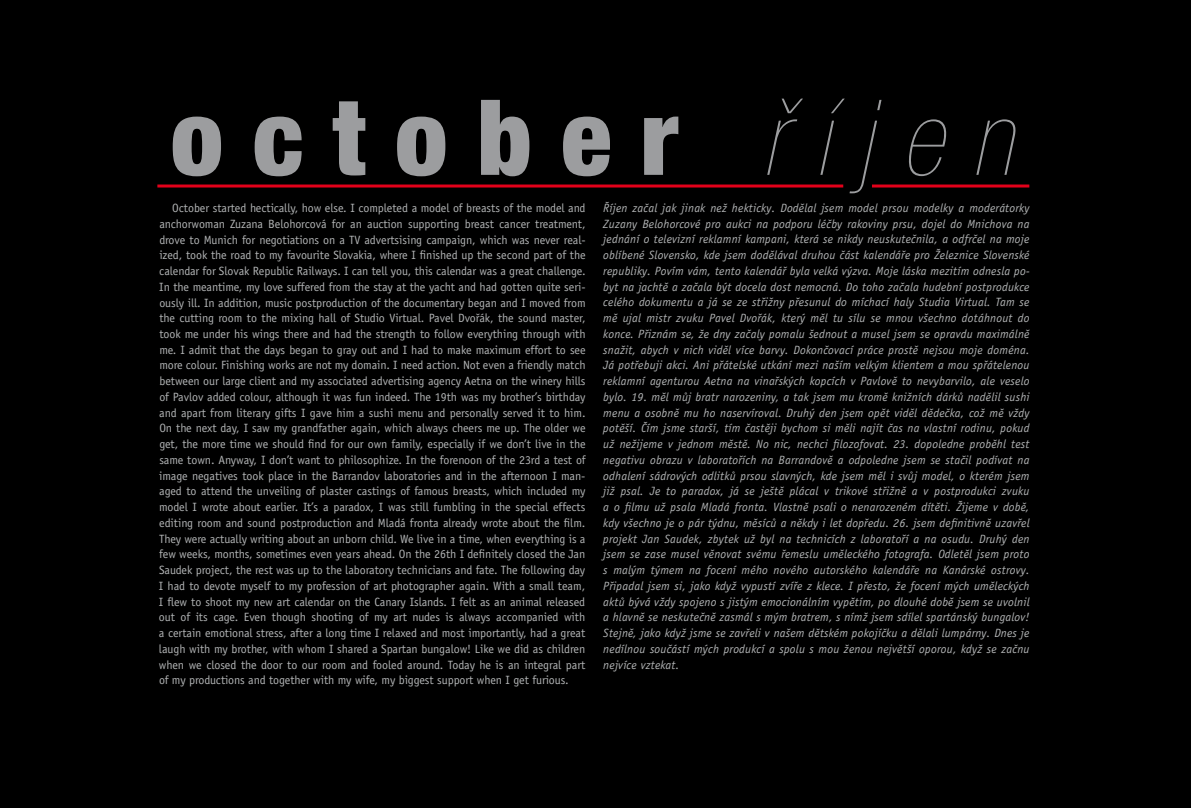
<style>
.page{position:relative;width:1191px;height:808px;background:#000}
.page>*{position:absolute;margin:0;border:0;box-sizing:border-box;transform-origin:0 0}
.t1{font:900 condensed 105px "Helvetica Neue CE";letter-spacing:.28em;color:#9c9d9f}
.t2{font:12px/15.8px "Officina Sans CE";letter-spacing:-.005em;color:#b1b3b4;text-align:justify}
.t3{font:italic 12px/15.8px "Officina Sans CE";letter-spacing:.015em;color:#b1b3b4;text-align:justify}
.s1{font-style:italic}
</style>
<div class="page">
<hr style="left:157px;top:184px;width:686px;height:3px;background:#e2001a">
<hr style="left:872px;top:184px;width:157px;height:3px;background:#e2001a">
<h1 class="t1" style="left:171px;top:78px;width:842px">october <span class="s1">říjen</span></h1>
<p class="t2" style="left:159px;top:200px;width:428px;text-indent:13px">October started hectically, how else. I completed a model of breasts of the model and anchorwoman Zuzana Belohorcová for an auction supporting breast cancer treatment, drove to Munich for negotiations on a TV advertsising campaign, which was never real&shy;ized, took the road to my favourite Slovakia, where I finished up the second part of the calendar for Slovak Republic Railways. I can tell you, this calendar was a great challenge.<br>In the meantime, my love suffered from the stay at the yacht and had gotten quite seri&shy;ously ill. In addition, music postproduction of the documentary began and I moved from the cutting room to the mixing hall of Studio Virtual. Pavel Dvořák, the sound master, took me under his wings there and had the strength to follow everything through with me. I admit that the days began to gray out and I had to make maximum effort to see more colour. Finishing works are not my domain. I need action. Not even a friendly match between our large client and my associated advertising agency Aetna on the winery hills of Pavlov added colour, although it was fun indeed. The 19th was my brother’s birthday and apart from literary gifts I gave him a sushi menu and personally served it to him.<br>On the next day, I saw my grandfather again, which always cheers me up. The older we get, the more time we should find for our own family, especially if we don’t live in the same town. Anyway, I don’t want to philosophize. In the forenoon of the 23rd a test of image negatives took place in the Barrandov laboratories and in the afternoon I man&shy;aged to attend the unveiling of plaster castings of famous breasts, which included my model I wrote about earlier. It’s a paradox, I was still fumbling in the special effects editing room and sound postproduction and Mladá fronta already wrote about the film.<br>They were actually writing about an unborn child. We live in a time, when everything is a few weeks, months, sometimes even years ahead. On the 26th I definitely closed the Jan Saudek project, the rest was up to the laboratory technicians and fate. The following day I had to devote myself to my profession of art photographer again. With a small team, I flew to shoot my new art calendar on the Canary Islands. I felt as an animal released out of its cage. Even though shooting of my art nudes is always accompanied with a certain emotional stress, after a long time I relaxed and most importantly, had a great laugh with my brother, with whom I shared a Spartan bungalow! Like we did as children when we closed the door to our room and fooled around. Today he is an integral part of my productions and together with my wife, my biggest support when I get furious.</p>
<p class="t3" style="left:603px;top:200px;width:428px">Říjen začal jak jinak než hekticky. Dodělal jsem model prsou modelky a moderátorky Zuzany Belohorcové pro aukci na podporu léčby rakoviny prsu, dojel do Mnichova na jednání o televizní reklamní kampani, která se nikdy neuskutečnila, a odfrčel na moje oblíbené Slovensko, kde jsem dodělával druhou část kalendáře pro Železnice Slovenské republiky. Povím vám, tento kalendář byla velká výzva. Moje láska mezitím odnesla po&shy;byt na jachtě a začala být docela dost nemocná. Do toho začala hudební postprodukce celého dokumentu a já se ze střižny přesunul do míchací haly Studia Virtual. Tam se mě ujal mistr zvuku Pavel Dvořák, který měl tu sílu se mnou všechno dotáhnout do konce. Přiznám se, že dny začaly pomalu šednout a musel jsem se opravdu maximálně snažit, abych v nich viděl více barvy. Dokončovací práce prostě nejsou moje doména.<br>Já potřebuji akci. Ani přátelské utkání mezi naším velkým klientem a mou spřátelenou reklamní agenturou Aetna na vinařských kopcích v Pavlově to nevybarvilo, ale veselo bylo. 19. měl můj bratr narozeniny, a tak jsem mu kromě knižních dárků nadělil sushi menu a osobně mu ho naservíroval. Druhý den jsem opět viděl dědečka, což mě vždy potěší. Čím jsme starší, tím častěji bychom si měli najít čas na vlastní rodinu, pokud už nežijeme v jednom městě. No nic, nechci filozofovat. 23. dopoledne proběhl test negativu obrazu v laboratořích na Barrandově a odpoledne jsem se stačil podívat na odhalení sádrových odlitků prsou slavných, kde jsem měl i svůj model, o kterém jsem již psal. Je to paradox, já se ještě plácal v trikové střižně a v postprodukci zvuku a o filmu už psala Mladá fronta. Vlastně psali o nenarozeném dítěti. Žijeme v době, kdy všechno je o pár týdnu, měsíců a někdy i let dopředu. 26. jsem definitivně uzavřel projekt Jan Saudek, zbytek už byl na technicích z laboratoří a na osudu. Druhý den jsem se zase musel věnovat svému řemeslu uměleckého fotografa. Odletěl jsem proto s malým týmem na focení mého nového autorského kalendáře na Kanárské ostrovy.<br>Připadal jsem si, jako když vypustí zvíře z klece. I přesto, že focení mých uměleckých aktů bývá vždy spojeno s jistým emocionálním vypětím, po dlouhé době jsem se uvolnil a hlavně se neskutečně zasmál s mým bratrem, s nímž jsem sdílel spartánský bungalov!<br>Stejně, jako když jsme se zavřeli v našem dětském pokojíčku a dělali lumpárny. Dnes je nedílnou součástí mých produkcí a spolu s mou ženou největší oporou, když se začnu nejvíce vztekat.</p>
</div>
